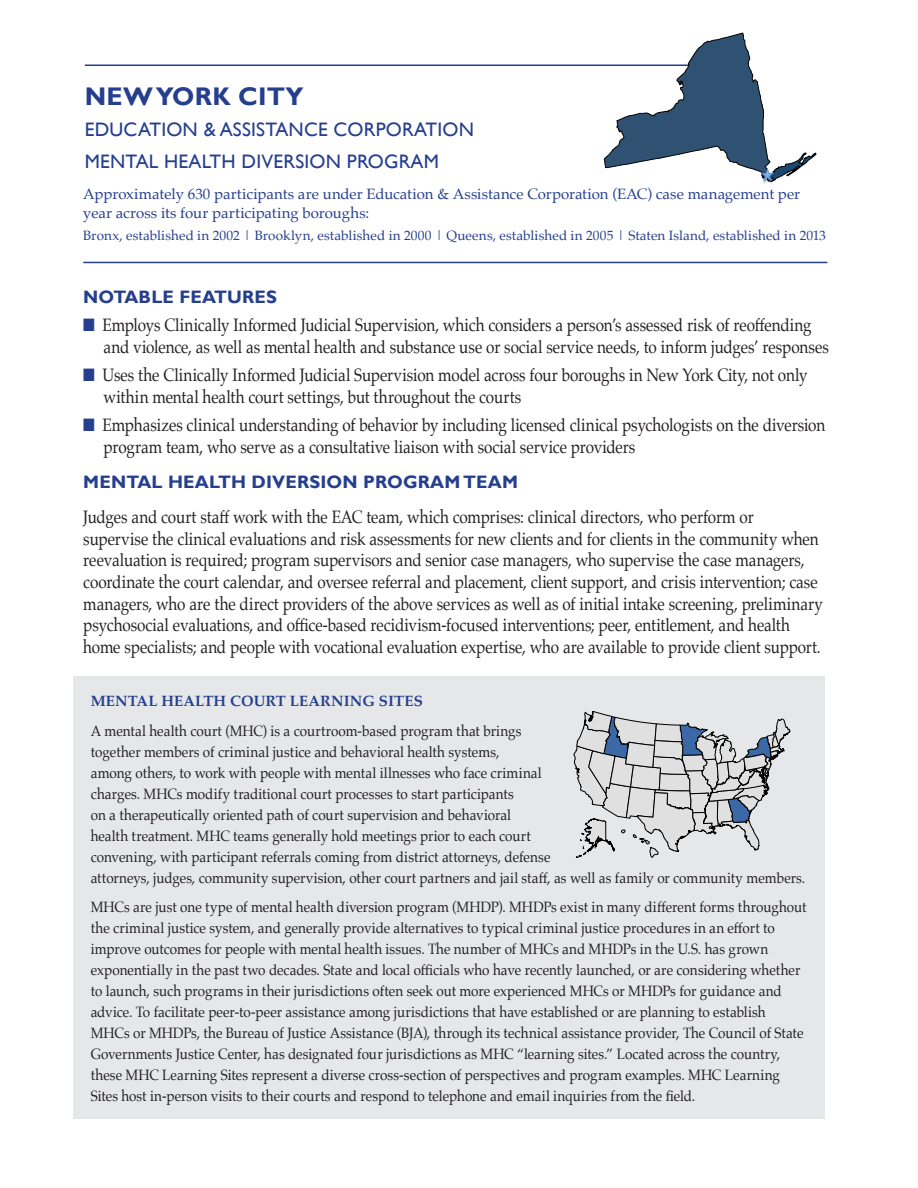
<style>
.page{position:relative;width:918px;height:1188px;background:#fff}
.page>*{position:absolute;margin:0;border:0;box-sizing:border-box;transform-origin:0 0}
.t1{font:700 25.5px "Gill Sans";letter-spacing:.01em;color:#253f8e}
.t2{font:19.5px "Gill Sans";letter-spacing:.01em;color:#253f8e}
.t3{font:18px/21.6px "Palatino";letter-spacing:-.005em;color:#231f20;scale:.85 1}
.t4{font:700 18px "Gill Sans";letter-spacing:.01em;color:#253f8e}
.t5{font:15px/21px "Palatino";letter-spacing:.005em;color:#231f20;scale:.9 1}
.t6{font:15px/19.5px "Palatino";color:#253f8e}
.t7{font:700 15px "Palatino";letter-spacing:.01em;color:#253f8e}
.t8{font:13.5px "Palatino";letter-spacing:.005em;color:#253f8e}
.s1{color:#253f8e}
</style>
<div class="page">
<hr style="left:83px;top:262px;width:744px;height:1px;background:#253f8e">
<hr style="left:85px;top:64px;width:654px;height:2px;background:#253f8e">
<img style="left:763px;top:182px;width:9px;height:2px">
<svg style="left:604px;top:32px;width:213px;height:150px"></svg>
<div style="left:73px;top:676px;width:752px;height:443px;background:#e6e7e9"></div>
<svg style="left:574px;top:711px;width:216px;height:147px"></svg>
<p class="t1" style="left:85px;top:81px;width:220px">NEW YORK CITY</p>
<p class="t2" style="left:85px;top:119px;width:391px">EDUCATION &amp; ASSISTANCE CORPORATION</p>
<p class="t2" style="left:85px;top:150px;width:356px">MENTAL HEALTH DIVERSION PROGRAM</p>
<p class="t6" style="left:83px;top:184px;width:718px">Approximately 630 participants are under Education &amp; Assistance Corporation (EAC) case management per year across its four participating boroughs:</p>
<p class="t8" style="left:83px;top:224px;width:744px">Bronx, established in 2002 | Brooklyn, established in 2000 | Queens, established in 2005 | Staten Island, established in 2013</p>
<p class="t4" style="left:83px;top:286px;width:195px">NOTABLE FEATURES</p>
<p class="t3" style="left:104px;top:314px;width:855px;text-indent:-20px"><span class="s1">■</span> Employs Clinically Informed Judicial Supervision, which considers a person’s assessed risk of reoffending and violence, as well as mental health and substance use or social service needs, to inform judges’ responses</p>
<p class="t3" style="left:104px;top:364px;width:830px;text-indent:-20px"><span class="s1">■</span> Uses the Clinically Informed Judicial Supervision model across four boroughs in New York City, not only within mental health court settings, but throughout the courts</p>
<p class="t3" style="left:104px;top:414px;width:851px;text-indent:-20px"><span class="s1">■</span> Emphasizes clinical understanding of behavior by including licensed clinical psychologists on the diversion program team, who serve as a consultative liaison with social service providers</p>
<p class="t4" style="left:83px;top:471px;width:436px">MENTAL HEALTH DIVERSION PROGRAM TEAM</p>
<p class="t3" style="left:83px;top:506px;width:872px">Judges and court staff work with the EAC team, which comprises: clinical directors, who perform or supervise the clinical evaluations and risk assessments for new clients and for clients in the community when reevaluation is required; program supervisors and senior case managers, who supervise the case managers, coordinate the court calendar, and oversee referral and placement, client support, and crisis intervention; case managers, who are the direct providers of the above services as well as of initial intake screening, preliminary psychosocial evaluations, and office-based recidivism-focused interventions; peer, entitlement, and health home specialists; and people with vocational evaluation expertise, who are available to provide client support.</p>
<p class="t7" style="left:91px;top:688px;width:334px">MENTAL HEALTH COURT LEARNING SITES</p>
<p class="t5" style="left:91px;top:720px;width:795px">A mental health court (MHC) is a courtroom-based program that brings<br>together members of criminal justice and behavioral health systems,<br>among others, to work with people with mental illnesses who face criminal<br>charges. MHCs modify traditional court processes to start participants<br>on a therapeutically oriented path of court supervision and behavioral<br>health treatment. MHC teams generally hold meetings prior to each court<br>convening, with participant referrals coming from district attorneys, defense<br>attorneys, judges, community supervision, other court partners and jail staff, as well as family or community members.</p>
<p class="t5" style="left:91px;top:897px;width:797px">MHCs are just one type of mental health diversion program (MHDP). MHDPs exist in many different forms throughout the criminal justice system, and generally provide alternatives to typical criminal justice procedures in an effort to improve outcomes for people with mental health issues. The number of MHCs and MHDPs in the U.S. has grown exponentially in the past two decades. State and local officials who have recently launched, or are considering whether to launch, such programs in their jurisdictions often seek out more experienced MHCs or MHDPs for guidance and advice. To facilitate peer-to-peer assistance among jurisdictions that have established or are planning to establish MHCs or MHDPs, the Bureau of Justice Assistance (BJA), through its technical assistance provider, The Council of State Governments Justice Center, has designated four jurisdictions as MHC “learning sites.” Located across the country, these MHC Learning Sites represent a diverse cross-section of perspectives and program examples. MHC Learning Sites host in-person visits to their courts and respond to telephone and email inquiries from the field.</p>
</div>
